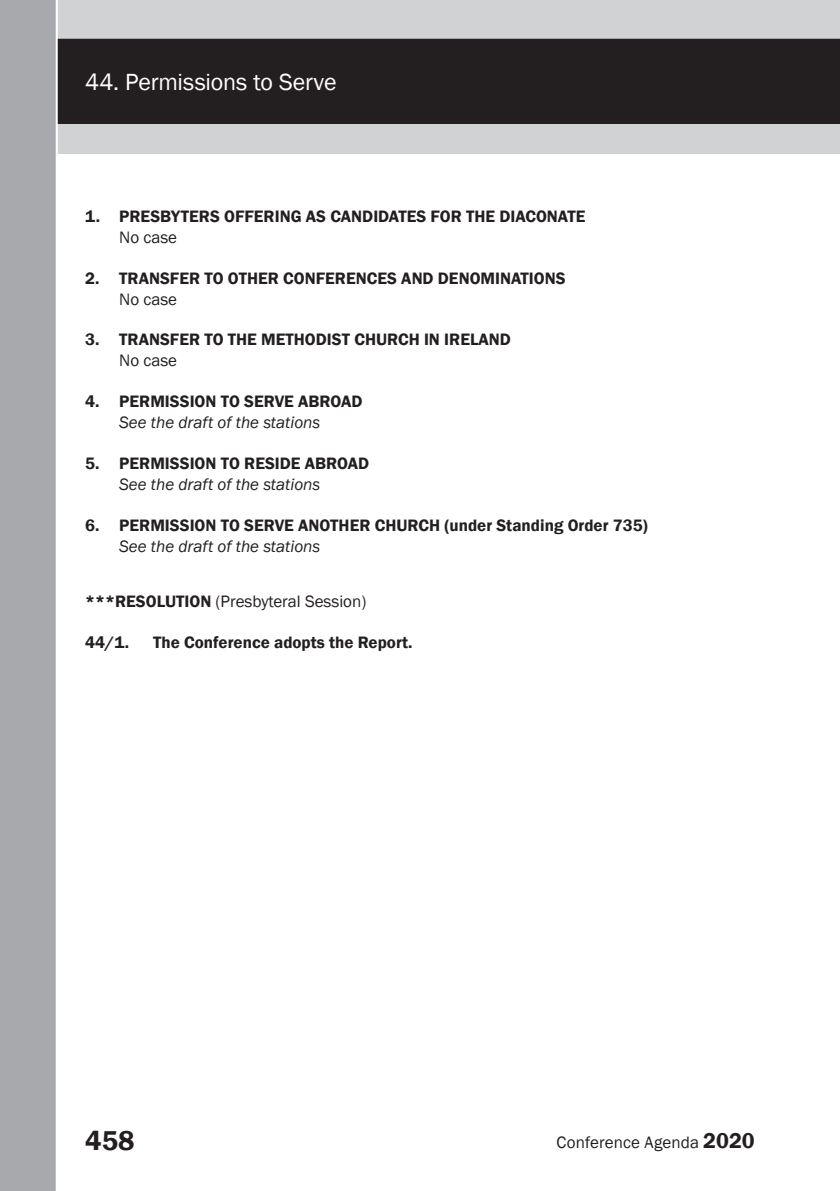
<style>
.page{position:relative;width:840px;height:1191px;background:#fff}
.page>*{position:absolute;margin:0;border:0;box-sizing:border-box;transform-origin:0 0}
.t1{font:600 28px "Franklin Gothic";color:#231f20}
.t2{font:24px "Franklin Gothic";letter-spacing:-.01em;color:#fff}
.t3{font:600 17px/21px "Franklin Gothic";color:#231f20}
.t4{font:17px "Franklin Gothic";color:#231f20}
.s1{font-weight:400}
.s2{font-weight:400;font-style:italic}
.s3{font-weight:600}
.s4{font-weight:600;font-size:22px}
</style>
<div class="page">
<div style="left:0;top:0;width:839px;height:154px;background:#d1d2d4"></div>
<div style="left:58px;top:39px;width:781px;height:85px;background:#231f20"></div>
<div style="left:0;top:0;width:58px;height:1191px;background:#a8a9ad"></div>
<h2 class="t2" style="left:85px;top:67px;width:253px">44. Permissions to Serve</h2>
<p class="t3" style="left:119px;top:206px;width:467px;text-indent:-34px">1. PRESBYTERS OFFERING AS CANDIDATES FOR THE DIACONATE<br><span class="s1">No case</span></p>
<p class="t3" style="left:119px;top:268px;width:447px;text-indent:-34px">2. TRANSFER TO OTHER CONFERENCES AND DENOMINATIONS<br><span class="s1">No case</span></p>
<p class="t3" style="left:119px;top:329px;width:393px;text-indent:-34px">3. TRANSFER TO THE METHODIST CHURCH IN IRELAND<br><span class="s1">No case</span></p>
<p class="t3" style="left:85px;top:391px;width:279px;text-align:center">4. PERMISSION TO SERVE ABROAD<br><span class="s2">See the draft of the stations</span></p>
<p class="t3" style="left:119px;top:453px;width:251px;text-indent:-34px">5. PERMISSION TO RESIDE ABROAD<br><span class="s2">See the draft of the stations</span></p>
<p class="t3" style="left:119px;top:515px;width:530px;text-indent:-34px">6. PERMISSION TO SERVE ANOTHER CHURCH (under Standing Order 735)<br><span class="s2">See the draft of the stations</span></p>
<p class="t4" style="left:85px;top:591px;width:282px"><span class="s3">***RESOLUTION</span> (Presbyteral Session)</p>
<p class="t3" style="left:85px;top:632px;width:46px">44/1.</p>
<p class="t3" style="left:153px;top:632px;width:261px">The Conference adopts the Report.</p>
<h1 class="t1" style="left:85px;top:1123px;width:51px">458</h1>
<p class="t4" style="left:556px;top:1131px;width:200px">Conference Agenda <span class="s4">2020</span></p>
</div>
